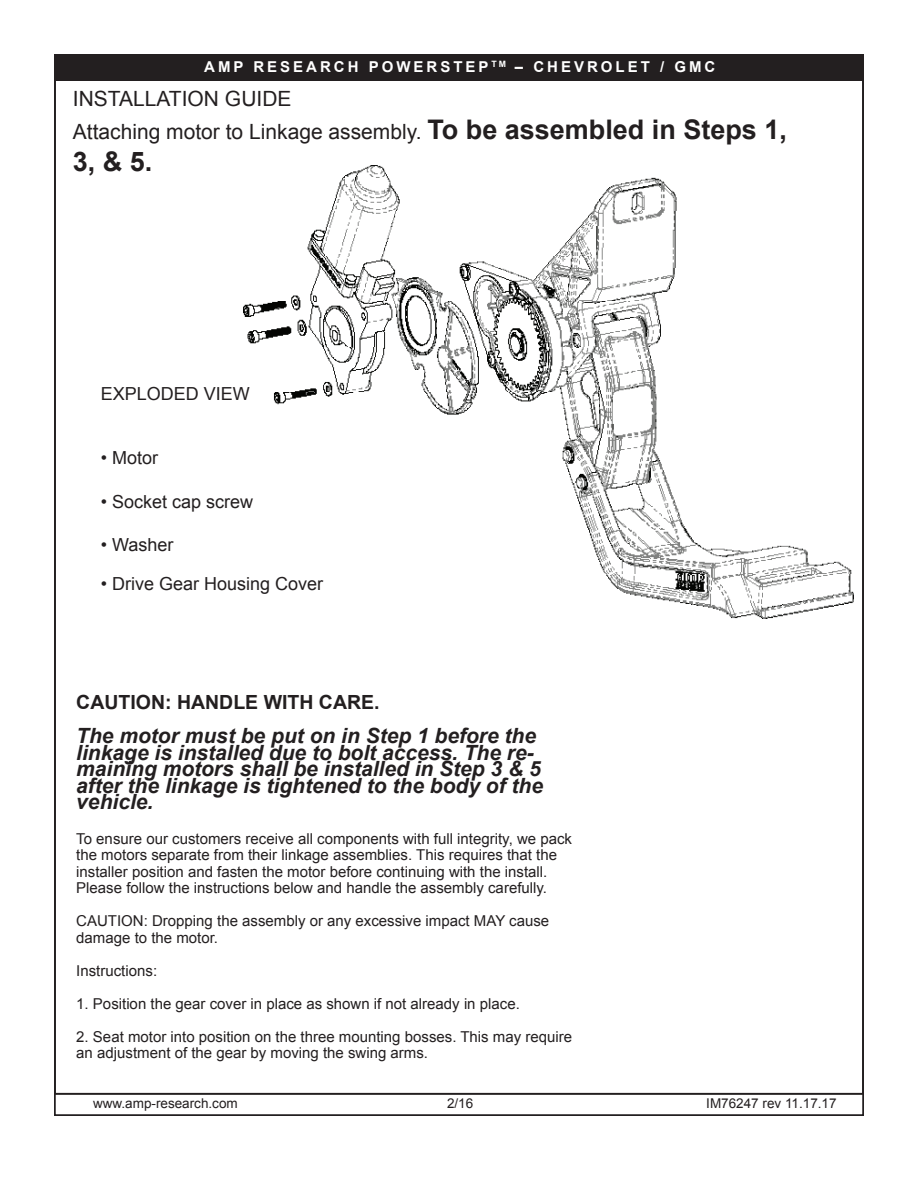
<style>
.page{position:relative;width:918px;height:1188px;background:#fff}
.page>*{position:absolute;margin:0;border:0;box-sizing:border-box;transform-origin:0 0}
.t1{font:700 27px "Arial";color:#231f20}
.t2{font:italic 700 21px/16.5px "Arial";color:#231f20}
.t3{font:21px/32.4px "Arial";color:#231f20}
.t4{font:700 19.5px "Arial";color:#231f20}
.t5{font:18px "Arial";color:#231f20}
.t6{font:15px/16.5px "Arial";color:#231f20}
.t7{font:700 15px "Arial";letter-spacing:.2em;color:#fff}
.t8{font:13.5px "Arial";color:#231f20}
.s1{font-weight:700;font-size:27px}
</style>
<div class="page">
<div style="left:54px;top:55px;width:809px;height:26px;background:#231f20"></div>
<img style="left:243px;top:165px;width:611px;height:453px">
<p class="t7" style="left:204px;top:57px;width:513px">AMP RESEARCH POWERSTEP <sup>TM</sup> – CHEVROLET / GMC</p>
<h2 class="t3" style="left:73px;top:83px;width:716px">INSTALLATION GUIDE<br>Attaching motor to Linkage assembly. <span class="s1">To be assembled in Steps 1,</span></h2>
<h1 class="t1" style="left:73px;top:143px;width:81px">3, &amp; 5.</h1>
<p class="t5" style="left:101px;top:382px;width:151px">EXPLODED VIEW</p>
<p class="t5" style="left:101px;top:446px;width:59px">• Motor</p>
<p class="t5" style="left:101px;top:490px;width:154px">• Socket cap screw</p>
<p class="t5" style="left:101px;top:533px;width:74px">• Washer</p>
<p class="t5" style="left:101px;top:572px;width:224px">• Drive Gear Housing Cover</p>
<h3 class="t4" style="left:76px;top:689px;width:305px">CAUTION: HANDLE WITH CARE.</h3>
<h2 class="t2" style="left:76px;top:728px;width:468px">The motor must be put on in Step 1 before the linkage is installed due to bolt access. The re&shy;maining motors shall be installed in Step 3 &amp; 5 after the linkage is tightened to the body of the vehicle.</h2>
<p class="t6" style="left:76px;top:830px;width:497px">To ensure our customers receive all components with full integrity, we pack the motors separate from their linkage assemblies. This requires that the installer position and fasten the motor before continuing with the install.<br>Please follow the instructions below and handle the assembly carefully.</p>
<p class="t6" style="left:76px;top:913px;width:474px">CAUTION: Dropping the assembly or any excessive impact MAY cause damage to the motor.</p>
<p class="t6" style="left:76px;top:962px;width:82px">Instructions:</p>
<p class="t6" style="left:76px;top:995px;width:445px">1. Position the gear cover in place as shown if not already in place.</p>
<p class="t6" style="left:76px;top:1028px;width:497px">2. Seat motor into position on the three mounting bosses. This may require an adjustment of the gear by moving the swing arms.</p>
<p class="t8" style="left:93px;top:1094px;width:146px">www.amp-research.com</p>
<p class="t8" style="left:447px;top:1095px;width:28px">2/16</p>
<p class="t8" style="left:706px;top:1095px;width:132px">IM76247 rev 11.17.17</p>
</div>
